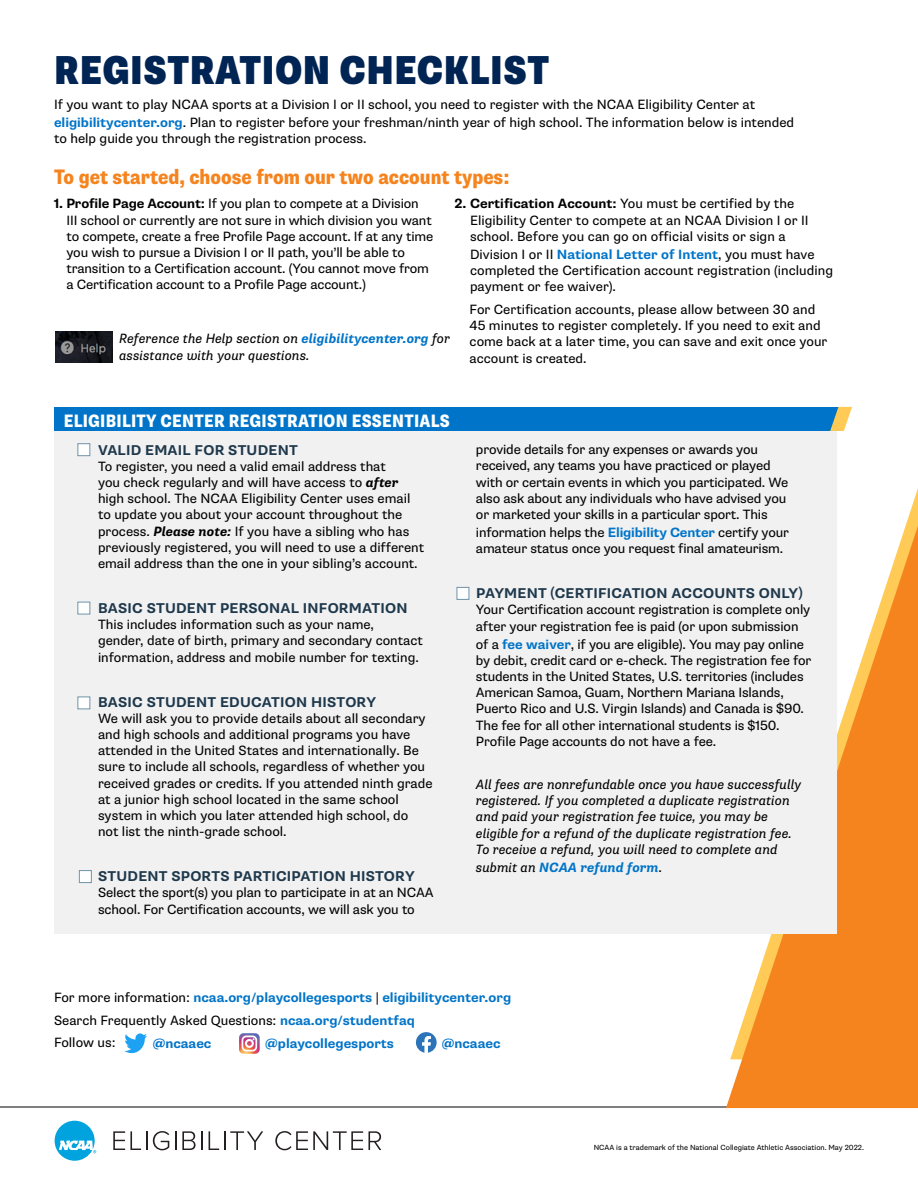
<style>
.page{position:relative;width:918px;height:1188px;background:#fff}
.page>*{position:absolute;margin:0;border:0;box-sizing:border-box;transform-origin:0 0}
.t1{font:900 condensed 40.5px "Supria Sans";letter-spacing:.015em;color:#002453}
.t2{font:800 condensed 21px "Supria Sans";color:#f5841f}
.t3{font:800 condensed 18px "Supria Sans";letter-spacing:.015em;color:#fff}
.t4{font:700 14.25px "Supria Sans";letter-spacing:.015em;color:#1e384b}
.t5{font:13.5px/16.2px "Supria Sans";color:#000}
.t6{font:italic 13.5px/16.2px "Supria Sans";color:#000}
.t7{font:700 13.5px/22.5px "Supria Sans";color:#0074c8}
.t8{font:italic 700 13.5px "Supria Sans";color:#0074c8}
.t9{font:7.5px "Supria Sans";color:#000}
.s1{font-weight:700;color:#0074c8}
.s2{font-weight:700}
.s3{font-weight:700;font-style:italic}
.s4{font-weight:400;color:#000}
.s5{font-weight:400;font-style:normal;color:#000}
</style>
<div class="page">
<svg style="left:113px;top:1131px;width:56px;height:19px"></svg>
<svg style="left:175px;top:1131px;width:1px;height:19px"></svg>
<svg style="left:182px;top:1131px;width:21px;height:19px"></svg>
<svg style="left:209px;top:1131px;width:54px;height:19px"></svg>
<svg style="left:275px;top:1131px;width:106px;height:19px"></svg>
<svg style="left:55px;top:1121px;width:41px;height:40px"></svg>
<hr style="left:0;top:1107px;width:918px;height:1px;background:#000">
<svg style="left:726px;top:526px;width:192px;height:582px;fill:#f5841f"></svg>
<svg style="left:239px;top:1033px;width:21px;height:21px"></svg>
<svg style="left:416px;top:1032px;width:21px;height:21px"></svg>
<svg style="left:124px;top:1033px;width:23px;height:20px"></svg>
<img style="left:55px;top:332px;width:57px;height:30px">
<div style="left:54px;top:408px;width:783px;height:526px;background:#f1f1f2"></div>
<div style="left:55px;top:407px;width:785px;height:24px;background:#0074c8"></div>
<div style="left:77px;top:443px;width:13px;height:13px;background:#fff;border:1px solid #7094aa"></div>
<div style="left:77px;top:602px;width:13px;height:12px;background:#fff;border:1px solid #7094aa"></div>
<div style="left:77px;top:697px;width:13px;height:12px;background:#fff;border:1px solid #7094aa"></div>
<div style="left:79px;top:870px;width:13px;height:13px;background:#fff;border:1px solid #7094aa"></div>
<svg style="left:830px;top:407px;width:22px;height:24px"></svg>
<div style="left:457px;top:587px;width:12px;height:13px;background:#fff;border:1px solid #7094aa"></div>
<h1 class="t1" style="left:54px;top:46px;width:496px">REGISTRATION CHECKLIST</h1>
<p class="t5" style="left:54px;top:95px;width:742px;line-height:18px">If you want to play NCAA sports at a Division I or II school, you need to register with the NCAA Eligibility Center at <span class="s1">eligibilitycenter.org</span>. Plan to register before your freshman/ninth year of high school. The information below is intended</p>
<p class="t5" style="left:54px;top:131px;width:314px">to help guide you through the registration process.</p>
<h2 class="t2" style="left:54px;top:164px;width:457px">To get started, choose from our two account types:</h2>
<p class="t5" style="left:66px;top:196px;width:368px;text-indent:-12px"><span class="s2">1. Profile Page Account:</span> If you plan to compete at a Division<br>III school or currently are not sure in which division you want to compete, create a free Profile Page account. If at any time you wish to pursue a Division I or II path, you’ll be able to transition to a Certification account. (You cannot move from a Certification account to a Profile Page account.)</p>
<p class="t5" style="left:470px;top:196px;width:340px;text-indent:-15px"><span class="s2">2. Certification Account:</span> You must be certified by the<br>Eligibility Center to compete at an NCAA Division I or II school. Before you can go on official visits or sign a</p>
<p class="t5" style="left:470px;top:246px;width:365px">Division I or II <span class="s1">National Letter of Intent</span>, you must have completed the Certification account registration (including payment or fee waiver).</p>
<p class="t5" style="left:470px;top:302px;width:359px">For Certification accounts, please allow between 30 and 45 minutes to register completely. If you need to exit and come back at a later time, you can save and exit once your account is created.</p>
<p class="t6" style="left:119px;top:331px;width:332px">Reference the Help section on <span class="s1">eligibilitycenter.org</span> for assistance with your questions.</p>
<h3 class="t3" style="left:64px;top:410px;width:388px">ELIGIBILITY CENTER REGISTRATION ESSENTIALS</h3>
<p class="t4" style="left:98px;top:441px;width:201px">VALID EMAIL FOR STUDENT</p>
<p class="t5" style="left:98px;top:458px;width:328px">To register, you need a valid email address that<br>you check regularly and will have access to <span class="s3">after </span>high school. The NCAA Eligibility Center uses email to update you about your account throughout the process. <span class="s3">Please note:</span> If you have a sibling who has previously registered, you will need to use a different email address than the one in your sibling’s account.</p>
<p class="t4" style="left:98px;top:599px;width:311px">BASIC STUDENT PERSONAL INFORMATION</p>
<p class="t5" style="left:98px;top:617px;width:326px">This includes information such as your name, gender, date of birth, primary and secondary contact information, address and mobile number for texting.</p>
<p class="t4" style="left:98px;top:693px;width:279px">BASIC STUDENT EDUCATION HISTORY</p>
<p class="t5" style="left:98px;top:710px;width:336px">We will ask you to provide details about all secondary and high schools and additional programs you have attended in the United States and internationally. Be sure to include all schools, regardless of whether you received grades or credits. If you attended ninth grade at a junior high school located in the same school system in which you later attended high school, do<br>not list the ninth-grade school.</p>
<p class="t4" style="left:98px;top:868px;width:318px">STUDENT SPORTS PARTICIPATION HISTORY</p>
<p class="t5" style="left:98px;top:885px;width:337px">Select the sport(s) you plan to participate in at an NCAA school. For Certification accounts, we will ask you to</p>
<p class="t5" style="left:476px;top:442px;width:314px">provide details for any expenses or awards you received, any teams you have practiced or played with or certain events in which you participated. We also ask about any individuals who have advised you or marketed your skills in a particular sport. This</p>
<p class="t5" style="left:476px;top:524px;width:315px">information helps the <span class="s1">Eligibility Center</span> certify your amateur status once you request final amateurism.</p>
<p class="t4" style="left:476px;top:585px;width:328px">PAYMENT (CERTIFICATION ACCOUNTS ONLY)</p>
<p class="t5" style="left:476px;top:602px;width:336px">Your Certification account registration is complete only after your registration fee is paid (or upon submission</p>
<p class="t5" style="left:476px;top:636px;width:337px">of a <span class="s1">fee waiver</span>, if you are eligible). You may pay online by debit, credit card or e-check. The registration fee for students in the United States, U.S. territories (includes American Samoa, Guam, Northern Mariana Islands, Puerto Rico and U.S. Virgin Islands) and Canada is $90.<br>The fee for all other international students is $150.<br>Profile Page accounts do not have a fee.</p>
<p class="t6" style="left:476px;top:776px;width:327px">All fees are nonrefundable once you have successfully registered. If you completed a duplicate registration and paid your registration fee twice, you may be eligible for a refund of the duplicate registration fee.<br>To receive a refund, you will need to complete and</p>
<p class="t8" style="left:476px;top:859px;width:188px"><span class="s4">submit an</span> NCAA refund form<span class="s5">.</span></p>
<p class="t7" style="left:54px;top:986px;width:459px"><span class="s4">For more information:</span> ncaa.org/playcollegesports <span class="s4">|</span> eligibilitycenter.org<br><span class="s4">Search Frequently Asked Questions:</span> ncaa.org/studentfaq<br><span class="s4">Follow us:</span></p>
<p class="t7" style="left:153px;top:1032px;width:60px">@ncaaec</p>
<p class="t7" style="left:265px;top:1032px;width:130px">@playcollegesports</p>
<p class="t7" style="left:442px;top:1032px;width:60px">@ncaaec</p>
<p class="t9" style="left:594px;top:1143px;width:272px">NCAA is a trademark of the National Collegiate Athletic Association. May 2022.</p>
</div>
